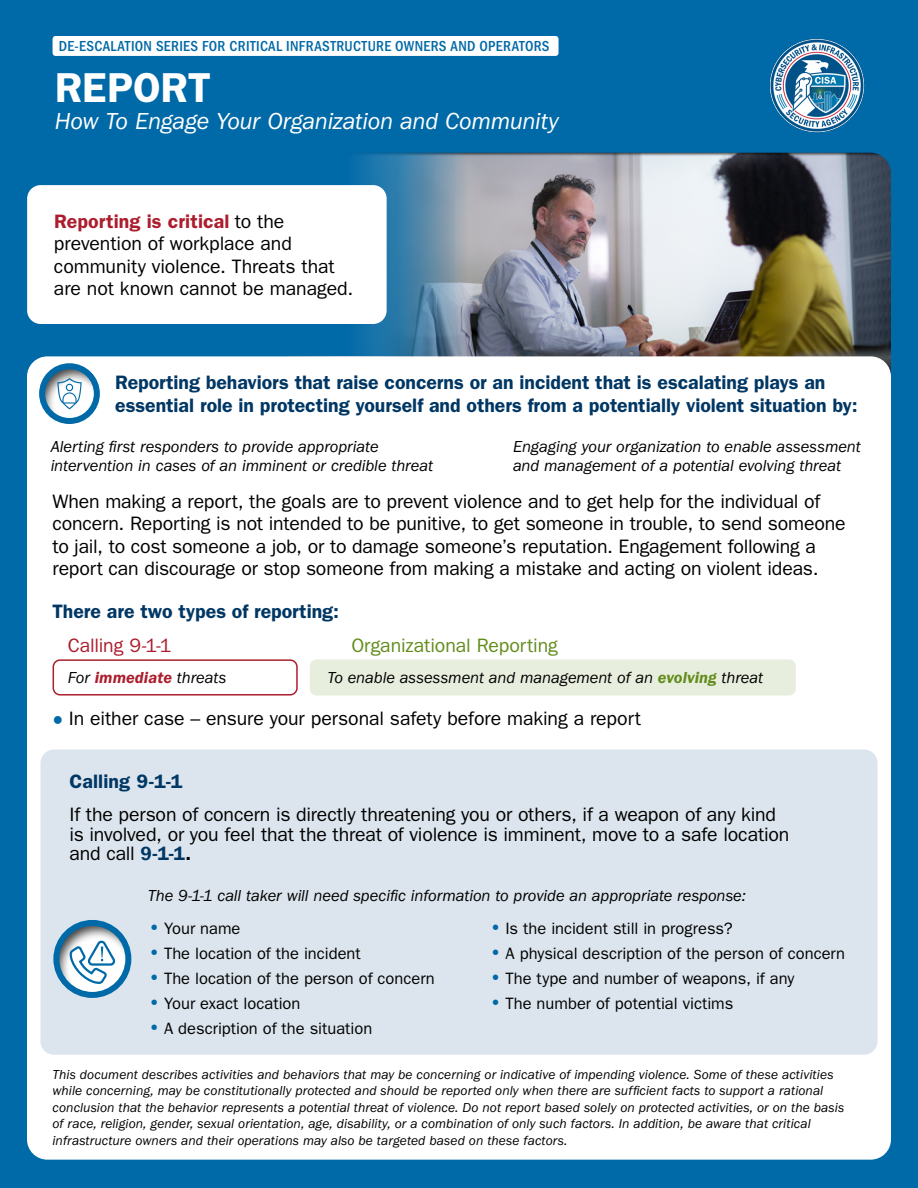
<style>
.page{position:relative;width:918px;height:1188px;background:#0069a7}
.page>*{position:absolute;margin:0;border:0;box-sizing:border-box;transform-origin:0 0}
.t1{font:600 42px "ITC Franklin Gothic Std";color:#fff}
.t2{font:italic 24px "ITC Franklin Gothic Std";letter-spacing:-.015em;color:#fff}
.Intro_Body{font:19.5px/22.5px "ITC Franklin Gothic Std";letter-spacing:-.01em;color:#000}
.t3{font:600 19.5px/22.5px "ITC Franklin Gothic Std";color:#003764}
.t4{font:19.5px "ITC Franklin Gothic Std";letter-spacing:-.005em;color:#638c1c}
.t5{font:19.5px "ITC Franklin Gothic Std";letter-spacing:-.01em;color:#ac1e2d}
.Italic_Subtext{font:italic 16.5px/19.5px "ITC Franklin Gothic Std";letter-spacing:-.005em;color:#000}
.t6{font:16.5px "ITC Franklin Gothic Std";color:#000}
.t7{font:500 condensed 15px "ITC Franklin Gothic Std";letter-spacing:.02em;color:#0069a7}
.Legal{font:italic 13.5px/16.5px "ITC Franklin Gothic Std";letter-spacing:.005em;color:#000}
.s1{font-weight:600;color:#ac1e2d}
.s2{font-weight:600;color:#638c1c}
.s3{font-family:"Franklin Gothic";font-size:18px;color:#0069a7}
.s4{font-family:"Franklin Gothic";font-weight:600;color:#003764}
.s5{font-family:"Franklin Gothic";font-weight:600}
.s6{font-family:"Franklin Gothic";font-weight:600;font-stretch:condensed;font-size:19.5px;color:#0069a7}
</style>
<div class="page">
<div style="left:53px;top:36px;width:506px;height:20px;background:#fff;border-radius:3px"></div>
<img style="left:770px;top:38px;width:94px;height:95px">
<div style="left:288px;top:153px;width:603px;height:256px;background:#000;opacity:.75"></div>
<svg style="left:241px;top:145px;width:244px;height:211px;background:#4280a7"></svg>
<div style="left:27px;top:185px;width:360px;height:139px;background:#fff;border-radius:14px"></div>
<div style="left:27px;top:356px;width:864px;height:804px;background:#fff;border-radius:20px"></div>
<div style="left:29px;top:353px;width:83px;height:71px;background:#000;opacity:.75"></div>
<svg style="left:57px;top:378px;width:25px;height:31px"></svg>
<div style="left:39px;top:363px;width:61px;height:61px;border:6px solid #0069a7;border-radius:50%"></div>
<div style="left:310px;top:659px;width:486px;height:37px;background:#e8eedd;border-radius:7px"></div>
<div style="left:53px;top:659px;width:245px;height:37px;border:2px solid #ac1e2d;border-radius:7px"></div>
<div style="left:40px;top:750px;width:838px;height:305px;background:#dce5ed;border-radius:14px"></div>
<div style="left:42px;top:910px;width:101px;height:87px;background:#000;opacity:.75"></div>
<div style="left:53px;top:920px;width:78px;height:78px;border:6px solid #0069a7;border-radius:50%"></div>
<svg style="left:68px;top:938px;width:49px;height:47px;background:#c5dbe8"></svg>
<p class="t7" style="left:59px;top:37px;width:492px">DE-ESCALATION SERIES FOR CRITICAL INFRASTRUCTURE OWNERS AND OPERATORS</p>
<h1 class="t1" style="left:55px;top:63px;width:158px">REPORT</h1>
<h1 class="t2" style="left:55px;top:108px;width:505px">How To Engage Your Organization and Community</h1>
<p class="Intro_Body" style="left:54px;top:210px;width:301px"><span class="s1">Reporting is critical</span> to the prevention of workplace and community violence. Threats that are not known cannot be managed.</p>
<p class="t3" style="left:115px;top:371px;width:744px">Reporting behaviors that raise concerns or an incident that is escalating plays an essential role in protecting yourself and others from a potentially violent situation by:</p>
<p class="Italic_Subtext" style="left:51px;top:437px;width:384px">Alerting first responders to provide appropriate intervention in cases of an imminent or credible threat</p>
<p class="Italic_Subtext" style="left:513px;top:437px;width:349px">Engaging your organization to enable assessment and management of a potential evolving threat</p>
<p class="Intro_Body" style="left:53px;top:490px;width:795px">When making a report, the goals are to prevent violence and to get help for the individual of concern. Reporting is not intended to be punitive, to get someone in trouble, to send someone to jail, to cost someone a job, or to damage someone’s reputation. Engagement following a report can discourage or stop someone from making a mistake and acting on violent ideas.</p>
<h2 class="t3" style="left:53px;top:600px;width:288px">There are two types of reporting:</h2>
<h3 class="t5" style="left:68px;top:634px;width:105px">Calling 9-1-1</h3>
<p class="Italic_Subtext" style="left:68px;top:668px;width:160px">For <span class="s1">immediate</span> threats</p>
<h3 class="t4" style="left:351px;top:634px;width:208px">Organizational Reporting</h3>
<p class="Italic_Subtext" style="left:327px;top:668px;width:437px">To enable assessment and management of an <span class="s2">evolving</span> threat</p>
<p class="Intro_Body" style="left:53px;top:707px;width:590px"><span class="s3">●</span> In either case – ensure your personal safety before making a report</p>
<h2 class="t3" style="left:69px;top:770px;width:115px">Calling 9-1-1</h2>
<p class="Intro_Body" style="left:69px;top:805px;width:721px;line-height:19.5px">If the person of concern is directly threatening you or others, if a weapon of any kind is involved, or you feel that the threat of violence is imminent, move to a safe location and call <span class="s4">9-1-1</span><span class="s5">.</span></p>
<p class="Italic_Subtext" style="left:148px;top:886px;width:599px">The 9-1-1 call taker will need specific information to provide an appropriate response:</p>
<p class="t6" style="left:148px;top:919px;width:94px"><span class="s6">•</span> Your name</p>
<p class="t6" style="left:148px;top:944px;width:214px"><span class="s6">•</span> The location of the incident</p>
<p class="t6" style="left:148px;top:969px;width:288px"><span class="s6">•</span> The location of the person of concern</p>
<p class="t6" style="left:148px;top:994px;width:154px"><span class="s6">•</span> Your exact location</p>
<p class="t6" style="left:148px;top:1019px;width:226px"><span class="s6">•</span> A description of the situation</p>
<p class="t6" style="left:489px;top:919px;width:245px"><span class="s6">•</span> Is the incident still in progress?</p>
<p class="t6" style="left:489px;top:944px;width:357px"><span class="s6">•</span> A physical description of the person of concern</p>
<p class="t6" style="left:489px;top:969px;width:307px"><span class="s6">•</span> The type and number of weapons, if any</p>
<p class="t6" style="left:489px;top:994px;width:246px"><span class="s6">•</span> The number of potential victims</p>
<p class="Legal" style="left:53px;top:1066px;width:793px">This document describes activities and behaviors that may be concerning or indicative of impending violence. Some of these activities while concerning, may be constitutionally protected and should be reported only when there are sufficient facts to support a rational conclusion that the behavior represents a potential threat of violence. Do not report based solely on protected activities, or on the basis of race, religion, gender, sexual orientation, age, disability, or a combination of only such factors. In addition, be aware that critical infrastructure owners and their operations may also be targeted based on these factors.</p>
</div>
